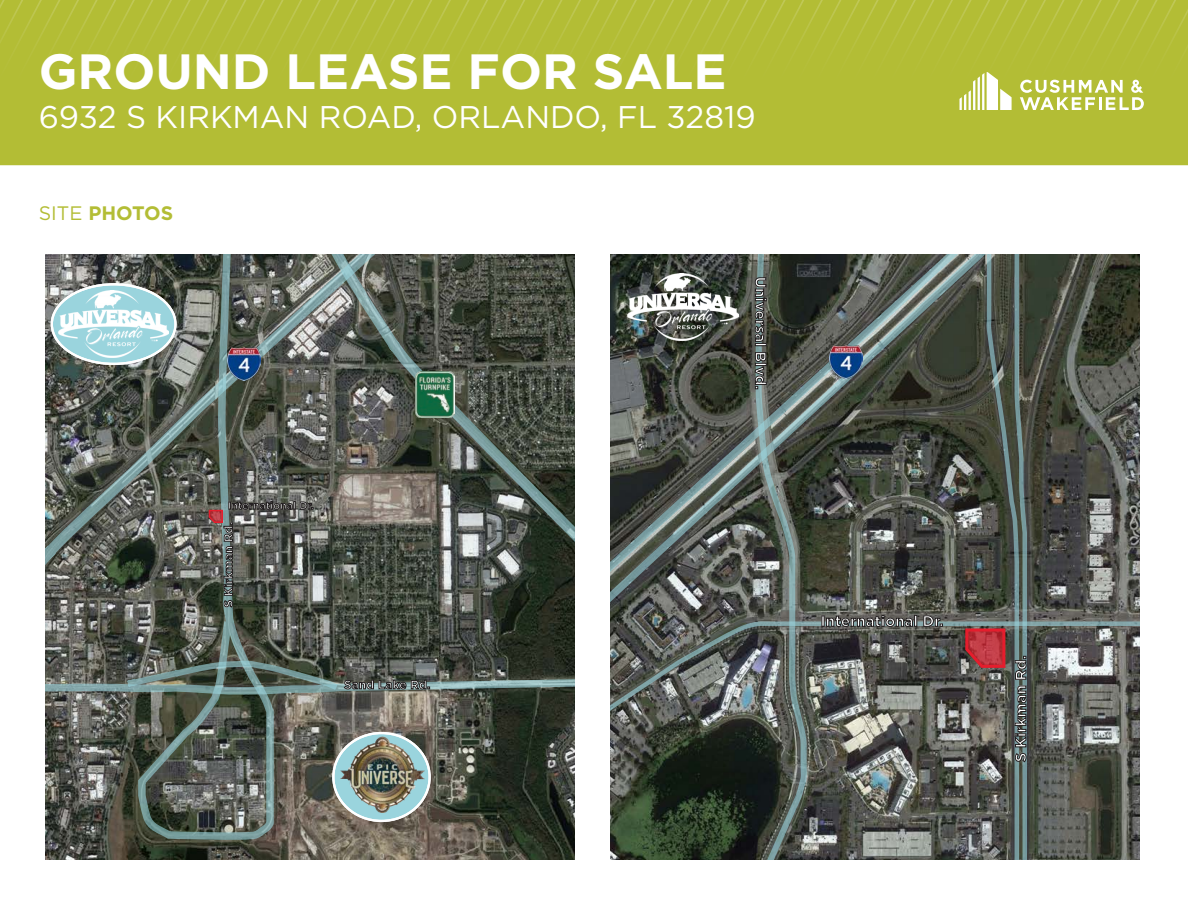
<style>
.page{position:relative;width:1188px;height:918px;background:#fff}
.page>*{position:absolute;margin:0;border:0;box-sizing:border-box;transform-origin:0 0}
.Section_Head{font:700 49.5px "Gotham";color:#fff}
.Section_Head-2{font:31.35px "Gotham";color:#fff}
.t1{font:700 19.5px "Gotham";letter-spacing:-.005em;color:#b3bd35}
.t2{font:700 15px "Gotham";color:#fff}
.t3{font:700 12px "Gotham";color:#fff}
.t4{font:700 10.5px "Gotham";color:#fff}
.s1{font-weight:400}
</style>
<div class="page">
<div style="left:0;top:91px;width:1188px;height:74px;background:#b3bd35"></div>
<div style="left:0;top:0;width:1188px;height:91px;background:#b3bd35"></div>
<svg style="left:959px;top:72px;width:53px;height:38px"></svg>
<svg style="left:1020px;top:80px;width:124px;height:30px"></svg>
<img style="left:45px;top:566px;width:530px;height:294px">
<svg style="left:45px;top:255px;width:277px;height:311px;background:#6f7874"></svg>
<svg style="left:322px;top:255px;width:253px;height:370px;background:#545950"></svg>
<img style="left:416px;top:371px;width:39px;height:46px">
<svg style="left:138px;top:255px;width:136px;height:585px;background:#5d665f"></svg>
<svg style="left:45px;top:661px;width:530px;height:34px;background:#5c6962"></svg>
<svg style="left:333px;top:733px;width:97px;height:88px"></svg>
<img style="left:320px;top:737px;width:120px;height:76px">
<svg style="left:208px;top:501px;width:105px;height:107px;background:#5d5e59"></svg>
<img style="left:610px;top:255px;width:529px;height:605px">
<svg style="left:610px;top:255px;width:354px;height:350px;background:#51564f"></svg>
<img style="left:829px;top:346px;width:33px;height:33px">
<svg style="left:964px;top:255px;width:63px;height:605px;background:#535952"></svg>
<svg style="left:610px;top:621px;width:529px;height:91px;background:#656461"></svg>
<svg style="left:822px;top:615px;width:95px;height:12px"></svg>
<svg style="left:923px;top:615px;width:20px;height:12px"></svg>
<svg style="left:755px;top:255px;width:52px;height:605px;background:#525a55"></svg>
<p class="Section_Head" style="left:39px;top:38px;width:689px">GROUND LEASE FOR SALE</p>
<p class="Section_Head-2" style="left:39px;top:97px;width:718px">6932 S KIRKMAN ROAD, ORLANDO, FL 32819</p>
<p class="t1" style="left:39px;top:200px;width:136px"><span class="s1">SITE</span> PHOTOS</p>
<p class="t4" style="left:228px;top:499px;width:88px">International Dr.</p>
<p class="t3" style="left:220px;top:608px;width:87px;rotate:-90deg">S Kirkman Rd.</p>
<p class="t3" style="left:344px;top:677px;width:88px">Sand Lake Rd.</p>
<p class="t2" style="left:771px;top:277px;width:115px;rotate:90deg">Universal Blvd.</p>
<p class="t2" style="left:821px;top:611px;width:124px">International Dr.</p>
<p class="t2" style="left:1011px;top:762px;width:108px;rotate:-90deg">S Kirkman Rd.</p>
</div>
